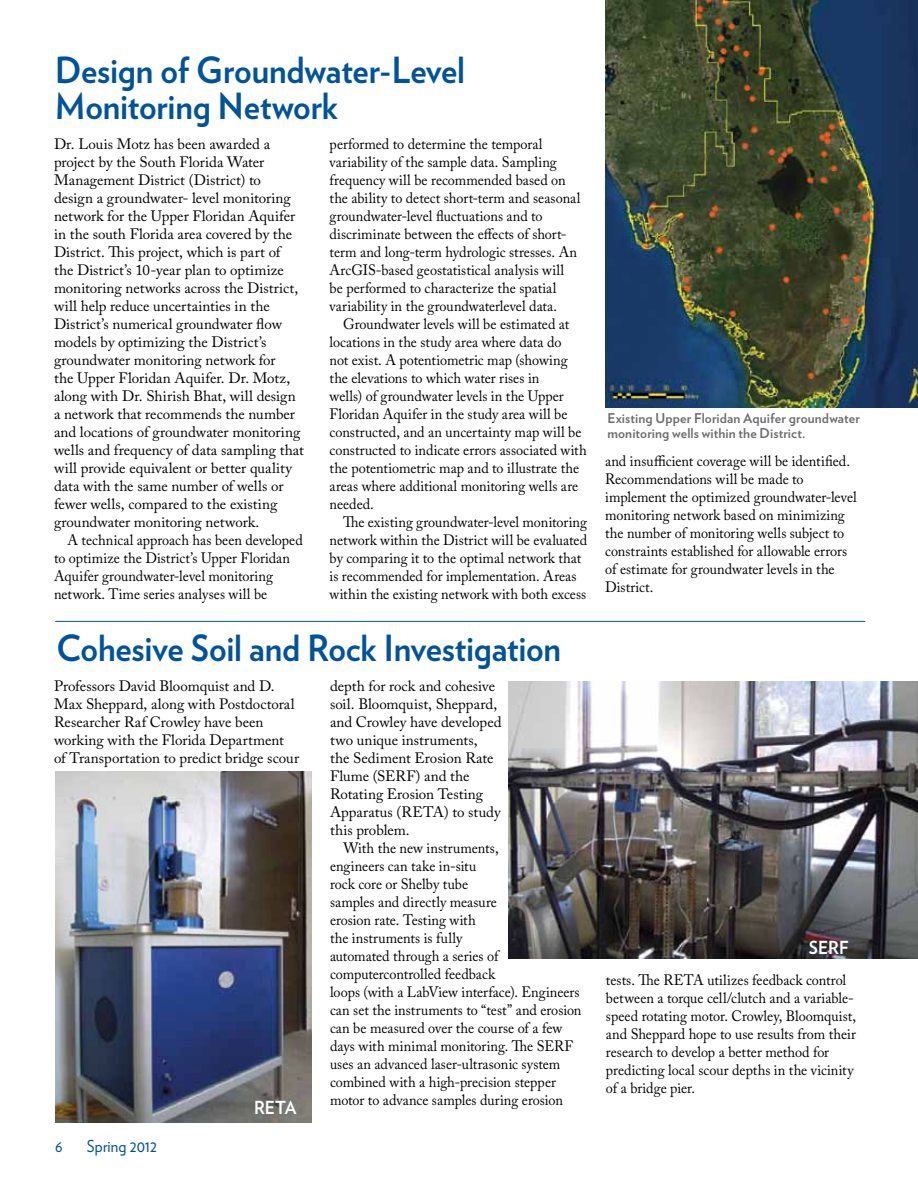
<style>
.page{position:relative;width:918px;height:1188px;background:#fff}
.page>*{position:absolute;margin:0;border:0;box-sizing:border-box;transform-origin:0 0}
.t1{font:700 36px/36px "Verlag";letter-spacing:-.005em;color:#00539b;scale:.95 1}
.t2{font:700 18px "Verlag";color:#fff;scale:.95 1}
.t3{font:16.5px "Verlag";letter-spacing:.005em;color:#00539b;scale:.95 1}
.t4{font:15px/18px "Adobe Caslon Pro";color:#000;scale:.95 1}
.t5{font:15px/18px "Adobe Caslon Pro";color:#000}
.t6{font:700 13.5px/15px "Verlag";letter-spacing:.01em;color:#6d6e71}
</style>
<div class="page">
<hr style="left:55px;top:621px;width:810px;height:1px;background:#00539b">
<img style="left:606px;top:0;width:312px;height:408px">
<img style="left:56px;top:772px;width:256px;height:351px">
<img style="left:508px;top:681px;width:410px;height:277px">
<h1 class="t1" style="left:55px;top:50px;width:433px">Design of Groundwater-Level<br>Monitoring Network</h1>
<p class="t5" style="left:54px;top:135px;width:251px">Dr. Louis Motz has been awarded a project by the South Florida Water Management District (District) to design a groundwater- level monitoring network for the Upper Floridan Aquifer in the south Florida area covered by the District. This project, which is part of<br>the District’s 10-year plan to optimize monitoring networks across the District, will help reduce uncertainties in the District’s numerical groundwater flow models by optimizing the District’s groundwater monitoring network for<br>the Upper Floridan Aquifer. Dr. Motz, along with Dr. Shirish Bhat, will design a network that recommends the number and locations of groundwater monitoring wells and frequency of data sampling that will provide equivalent or better quality data with the same number of wells or fewer wells, compared to the existing groundwater monitoring network.</p>
<p class="t4" style="left:54px;top:531px;width:263px;text-indent:13px">A technical approach has been developed to optimize the District’s Upper Floridan Aquifer groundwater-level monitoring network. Time series analyses will be</p>
<p class="t4" style="left:330px;top:135px;width:266px">performed to determine the temporal variability of the sample data. Sampling frequency will be recommended based on the ability to detect short-term and seasonal groundwater-level fluctuations and to discriminate between the effects of short&shy;term and long-term hydrologic stresses. An ArcGIS-based geostatistical analysis will be performed to characterize the spatial variability in the groundwaterlevel data.</p>
<p class="t4" style="left:330px;top:315px;width:272px;text-indent:13px">Groundwater levels will be estimated at locations in the study area where data do<br>not exist. A potentiometric map (showing the elevations to which water rises in<br>wells) of groundwater levels in the Upper Floridan Aquifer in the study area will be constructed, and an uncertainty map will be constructed to indicate errors associated with the potentiometric map and to illustrate the areas where additional monitoring wells are needed.</p>
<p class="t4" style="left:330px;top:513px;width:273px;text-indent:13px">The existing groundwater-level monitoring network within the District will be evaluated by comparing it to the optimal network that is recommended for implementation. Areas within the existing network with both excess</p>
<h1 class="t1" style="left:56px;top:628px;width:533px">Cohesive Soil and Rock Investigation</h1>
<p class="t5" style="left:54px;top:677px;width:247px">Professors David Bloomquist and D.<br>Max Sheppard, along with Postdoctoral Researcher Raf Crowley have been working with the Florida Department of Transportation to predict bridge scour</p>
<p class="t5" style="left:330px;top:677px;width:173px">depth for rock and cohesive soil. Bloomquist, Sheppard, and Crowley have developed two unique instruments,<br>the Sediment Erosion Rate<br>Flume (SERF) and the<br>Rotating Erosion Testing<br>Apparatus (RETA) to study this problem.</p>
<p class="t4" style="left:330px;top:839px;width:266px;text-indent:13px">With the new instruments,<br>engineers can take in-situ<br>rock core or Shelby tube<br>samples and directly measure<br>erosion rate. Testing with<br>the instruments is fully<br>automated through a series of computercontrolled feedback<br>loops (with a LabView interface). Engineers can set the instruments to “test” and erosion can be measured over the course of a few days with minimal monitoring. The SERF uses an advanced laser-ultrasonic system combined with a high-precision stepper motor to advance samples during erosion</p>
<p class="t2" style="left:254px;top:1093px;width:46px">RETA</p>
<p class="t3" style="left:55px;top:1136px;width:9px">6</p>
<p class="t3" style="left:87px;top:1136px;width:75px">Spring 2012</p>
<p class="t6" style="left:608px;top:410px;width:254px">Existing Upper Floridan Aquifer groundwater monitoring wells within the District.</p>
<p class="t4" style="left:605px;top:451px;width:266px">and insufficient coverage will be identified.<br>Recommendations will be made to implement the optimized groundwater-level monitoring network based on minimizing the number of monitoring wells subject to constraints established for allowable errors of estimate for groundwater levels in the District.</p>
<p class="t2" style="left:809px;top:933px;width:44px">SERF</p>
<p class="t4" style="left:606px;top:971px;width:265px">tests. The RETA utilizes feedback control between a torque cell/clutch and a variable&shy;speed rotating motor. Crowley, Bloomquist, and Sheppard hope to use results from their research to develop a better method for predicting local scour depths in the vicinity of a bridge pier.</p>
</div>
